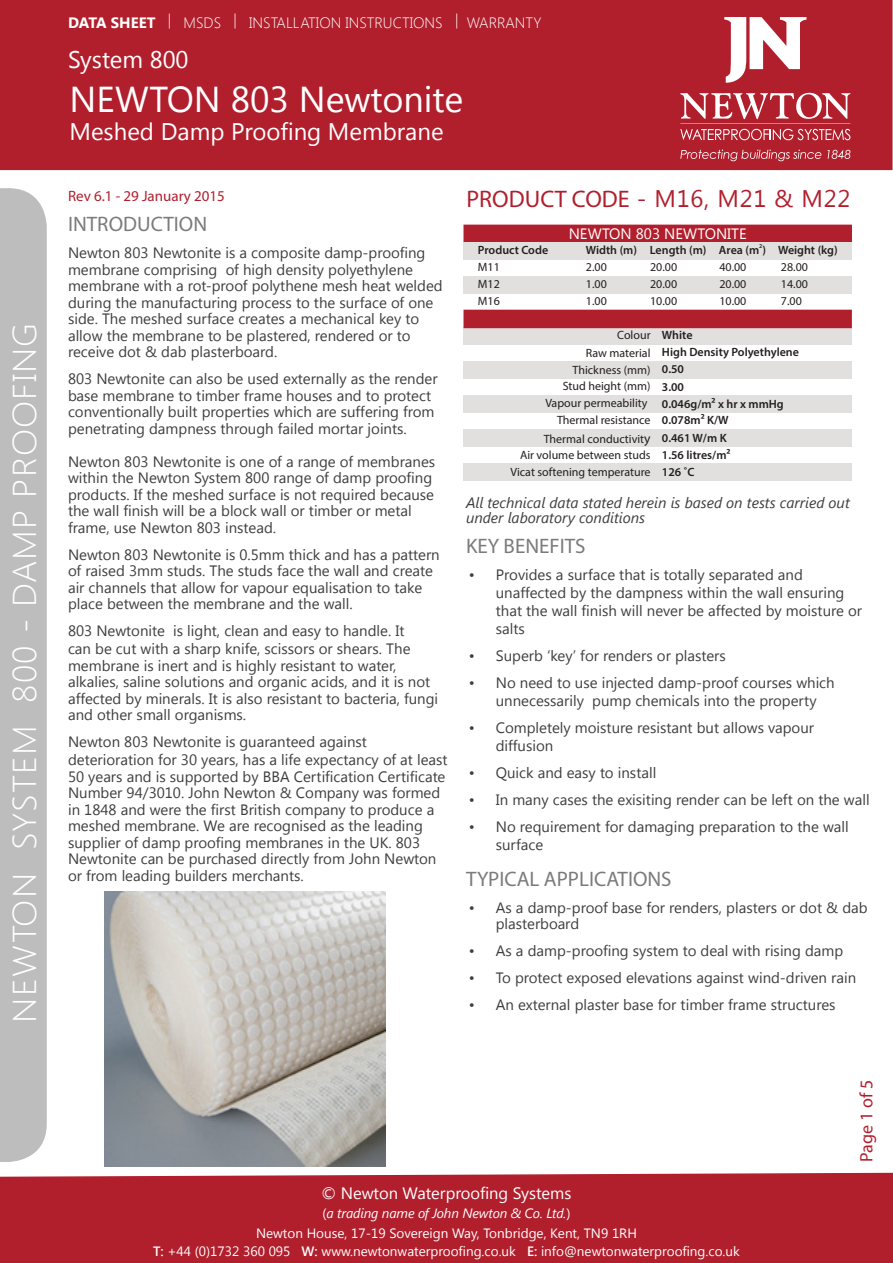
<style>
.page{position:relative;width:893px;height:1263px;background:#fff}
.page>*{position:absolute;margin:0;border:0;box-sizing:border-box;transform-origin:0 0}
.t1{font:36px "Segoe UI";color:#fff}
.t2{font:300 33px "Segoe UI";letter-spacing:.03em;color:#fff;scale:1.08 1}
.t3{font:24px "Segoe UI";color:#fff}
.t4{font:24px "Segoe UI";letter-spacing:.03em;color:#b11f2d}
.t5{font:21px "Myriad Pro";color:#7b7b7b}
.t6{font:18px "Myriad Pro";color:#b11f2d}
.t7{font:16.5px "Segoe UI";color:#fff}
.t8{font:15px/16.5px "Segoe UI";color:#3e3e3f}
.t9{font:italic 15px/15px "Segoe UI";color:#3e3e3f}
.t10{font:300 15px "Segoe UI";color:#fff}
.t11{font:15px "Myriad Pro";color:#b11f2d}
.t12{font:15px "Segoe UI";color:#fff}
.t13{font:13.5px "Segoe UI";color:#fff}
.t14{font:italic 13.5px "Segoe UI";letter-spacing:-.01em;color:#fff}
.t15{font:12px "Myriad Pro";color:#231f20}
.t16{font:600 12px "Myriad Pro";color:#231f20}
.t17{font:600 6px "Myriad Pro";color:#231f20}
.s1{font-weight:700}
.s2{font-family:"Myriad Pro"}
.s3{font-size:13.5px}
.s4{font-style:normal}
.s5{font-weight:600}
</style>
<div class="page">
<div style="left:0;top:1px;width:892px;height:168px;background:#b11f2d"></div>
<div style="left:0;top:0;width:892px;height:170px;border:2px solid #b11f2d"></div>
<div style="left:463px;top:361px;width:389px;height:17px;background:#e2dfdf"></div>
<div style="left:463px;top:327px;width:389px;height:17px;background:#e2dfdf"></div>
<div style="left:463px;top:463px;width:389px;height:17px;background:#e2dfdf"></div>
<div style="left:463px;top:429px;width:389px;height:17px;background:#e2dfdf"></div>
<div style="left:463px;top:395px;width:389px;height:17px;background:#e2dfdf"></div>
<div style="left:466px;top:228px;width:383px;height:12px;background:#b11f2d"></div>
<div style="left:463px;top:225px;width:389px;height:18px;border:2px solid #b11f2d"></div>
<div style="left:463px;top:276px;width:389px;height:17px;background:#e2dfdf"></div>
<div style="left:463px;top:242px;width:389px;height:17px;background:#e2dfdf"></div>
<div style="left:463px;top:310px;width:389px;height:18px;background:#b11f2d"></div>
<svg style="left:724px;top:17px;width:82px;height:66px"></svg>
<svg style="left:680px;top:93px;width:170px;height:47px"></svg>
<svg style="left:680px;top:150px;width:141px;height:11px"></svg>
<svg style="left:827px;top:150px;width:23px;height:9px"></svg>
<div style="left:0;top:188px;width:47px;height:974px;background:#bdbdbd"></div>
<svg style="left:0;top:1172px;width:893px;height:15px"></svg>
<div style="left:0;top:1187px;width:893px;height:76px;background:#b11f2d"></div>
<img style="left:104px;top:892px;width:282px;height:274px">
<p class="t2" style="left:2px;top:1023px;width:649px;rotate:-90deg">NEWTON SYSTEM 800 - DAMP PROOFING</p>
<p class="t10" style="left:68px;top:12px;width:475px"><span class="s1">DATA SHEET</span> | MSDS | INSTALLATION INSTRUCTIONS | WARRANTY</p>
<p class="t3" style="left:68px;top:43px;width:122px">System 800</p>
<p class="t1" style="left:70px;top:74px;width:395px">NEWTON 803 Newtonite</p>
<p class="t3" style="left:70px;top:115px;width:376px">Meshed Damp Proofing Membrane</p>
<p class="t11" style="left:68px;top:187px;width:158px">Rev 6.1 - 29 January 2015</p>
<p class="t5" style="left:68px;top:211px;width:141px">INTRODUCTION</p>
<p class="t8" style="left:68px;top:244px;width:376px">Newton 803 Newtonite is a composite damp-proofing membrane comprising of high density polyethylene membrane with a rot-proof polythene mesh heat welded during the manufacturing process to the surface of one side. The meshed surface creates a mechanical key to allow the membrane to be plastered, rendered or to receive dot &amp; dab plasterboard.</p>
<p class="t8" style="left:68px;top:370px;width:371px">803 Newtonite can also be used externally as the render base membrane to timber frame houses and to protect conventionally built properties which are suffering from penetrating dampness through failed mortar joints.</p>
<p class="t8" style="left:68px;top:452px;width:369px">Newton 803 Newtonite is one of a range of membranes within the Newton System 800 range of damp proofing products. If the meshed surface is not required because the wall finish will be a block wall or timber or metal frame, use Newton 803 instead.</p>
<p class="t8" style="left:68px;top:545px;width:373px">Newton 803 Newtonite is 0.5mm thick and has a pattern of raised 3mm studs. The studs face the wall and create air channels that allow for vapour equalisation to take place between the membrane and the wall.</p>
<p class="t8" style="left:68px;top:621px;width:344px;line-height:18px">803 Newtonite is light, clean and easy to handle. It can be cut with a sharp knife, scissors or shears. The</p>
<p class="t8" style="left:68px;top:656px;width:372px">membrane is inert and is highly resistant to water, alkalies, saline solutions and organic acids, and it is not affected by minerals. It is also resistant to bacteria, fungi and other small organisms.</p>
<p class="t8" style="left:68px;top:732px;width:381px;line-height:18px">Newton 803 Newtonite is guaranteed against deterioration for 30 years, has a life expectancy of at least</p>
<p class="t8" style="left:68px;top:767px;width:379px">50 years and is supported by BBA Certification Certificate Number 94/3010. John Newton &amp; Company was formed in 1848 and were the first British company to produce a meshed membrane. We are recognised as the leading supplier of damp proofing membranes in the UK. 803<br>Newtonite can be purchased directly from John Newton or from leading builders merchants.</p>
<p class="t4" style="left:466px;top:181px;width:385px"><span class="s2">PRODUCT CODE</span> - M16, M21 &amp; M22</p>
<p class="t12" style="left:569px;top:224px;width:179px">NEWTON 803 NEWTONITE</p>
<p class="t16" style="left:478px;top:243px;width:72px">Product Code</p>
<p class="t16" style="left:586px;top:243px;width:253px">Width (m) Length (m) Area (m ) Weight (kg)</p>
<p class="t17" style="left:759px;top:243px;width:5px">2</p>
<p class="t15" style="left:478px;top:260px;width:23px">M11</p>
<p class="t15" style="left:586px;top:260px;width:22px">2.00</p>
<p class="t15" style="left:650px;top:260px;width:29px">20.00</p>
<p class="t15" style="left:719px;top:260px;width:29px">40.00</p>
<p class="t15" style="left:781px;top:260px;width:29px">28.00</p>
<p class="t15" style="left:478px;top:277px;width:23px">M12</p>
<p class="t15" style="left:586px;top:277px;width:22px">1.00</p>
<p class="t15" style="left:650px;top:277px;width:29px">20.00</p>
<p class="t15" style="left:719px;top:277px;width:29px">20.00</p>
<p class="t15" style="left:781px;top:277px;width:29px">14.00</p>
<p class="t15" style="left:478px;top:294px;width:23px">M16</p>
<p class="t15" style="left:586px;top:294px;width:22px">1.00</p>
<p class="t15" style="left:650px;top:294px;width:29px">10.00</p>
<p class="t15" style="left:719px;top:294px;width:29px">10.00</p>
<p class="t15" style="left:781px;top:294px;width:22px">7.00</p>
<p class="t15" style="left:617px;top:328px;width:35px">Colour</p>
<p class="t16" style="left:662px;top:328px;width:32px">White</p>
<p class="t15" style="left:586px;top:345px;width:66px">Raw material</p>
<p class="t16" style="left:662px;top:345px;width:139px">High Density Polyethylene</p>
<p class="t15" style="left:572px;top:363px;width:80px">Thickness (mm)</p>
<p class="t16" style="left:662px;top:362px;width:24px">0.50</p>
<p class="t15" style="left:563px;top:379px;width:89px">Stud height (mm)</p>
<p class="t16" style="left:662px;top:379px;width:24px">3.00</p>
<p class="t15" style="left:557px;top:413px;width:95px">Thermal resistance</p>
<p class="t16" style="left:662px;top:413px;width:68px">0.078m² K/W</p>
<p class="t15" style="left:545px;top:396px;width:104px">Vapour permeability</p>
<p class="t16" style="left:662px;top:397px;width:123px">0.046g/m² x hr x mmHg</p>
<p class="t15" style="left:544px;top:431px;width:108px">Thermal conductivit<span class="s3">y</span></p>
<p class="t16" style="left:662px;top:430px;width:66px">0.461 W/m K</p>
<p class="t15" style="left:520px;top:447px;width:132px">Air volume between studs</p>
<p class="t16" style="left:662px;top:447px;width:70px">1.56 litres/m²</p>
<p class="t15" style="left:511px;top:464px;width:141px">Vicat softening temperature</p>
<p class="t16" style="left:662px;top:464px;width:34px">126 ˚C</p>
<p class="t9" style="left:466px;top:495px;width:385px">All technical data stated herein is based on tests carried out under laboratory conditions</p>
<p class="t5" style="left:466px;top:533px;width:121px">KEY BENEFITS</p>
<p class="t8" style="left:496px;top:565px;width:368px;line-height:18px;text-indent:-27px">• Provides a surface that is totally separated and unaffected by the dampness within the wall ensuring that the wall finish will never be affected by moisture or salts</p>
<p class="t8" style="left:469px;top:646px;width:259px">• Superb ‘key’ for renders or plasters</p>
<p class="t8" style="left:469px;top:673px;width:367px;line-height:18px;text-align:center">• No need to use injected damp-proof courses which unnecessarily pump chemicals into the property</p>
<p class="t8" style="left:496px;top:718px;width:320px;line-height:18px;text-indent:-27px">• Completely moisture resistant but allows vapour diffusion</p>
<p class="t8" style="left:469px;top:763px;width:189px">• Quick and easy to install</p>
<p class="t8" style="left:469px;top:790px;width:402px">• In many cases the exisiting render can be left on the wall</p>
<p class="t8" style="left:496px;top:817px;width:354px;line-height:18px;text-indent:-27px">• No requirement for damaging preparation to the wall surface</p>
<p class="t5" style="left:466px;top:866px;width:207px">TYPICAL APPLICATIONS</p>
<p class="t8" style="left:496px;top:898px;width:373px;text-indent:-27px">• As a damp-proof base for renders, plasters or dot &amp; dab plasterboard</p>
<p class="t8" style="left:469px;top:942px;width:376px">• As a damp-proofing system to deal with rising damp</p>
<p class="t8" style="left:469px;top:969px;width:389px">• To protect exposed elevations against wind-driven rain</p>
<p class="t8" style="left:469px;top:996px;width:368px">• An external plaster base for timber frame structures</p>
<p class="t6" style="left:855px;top:1162px;width:83px;rotate:-90deg">Page 1 of 5</p>
<p class="t7" style="left:322px;top:1182px;width:251px">© Newton Waterproofing Systems</p>
<p class="t14" style="left:323px;top:1204px;width:249px"><span class="s4">(</span>a trading name of John Newton &amp; Co. Ltd.<span class="s4">)</span></p>
<p class="t13" style="left:256px;top:1223px;width:382px">Newton House, 17-19 Sovereign Way, Tonbridge, Kent, TN9 1RH</p>
<p class="t13" style="left:153px;top:1241px;width:588px"><span class="s5">T:</span> +44 (0)1732 360 095 <span class="s5">W:</span> www.newtonwaterproofing.co.uk <span class="s5">E:</span> info@newtonwaterproofing.co.uk</p>
</div>
